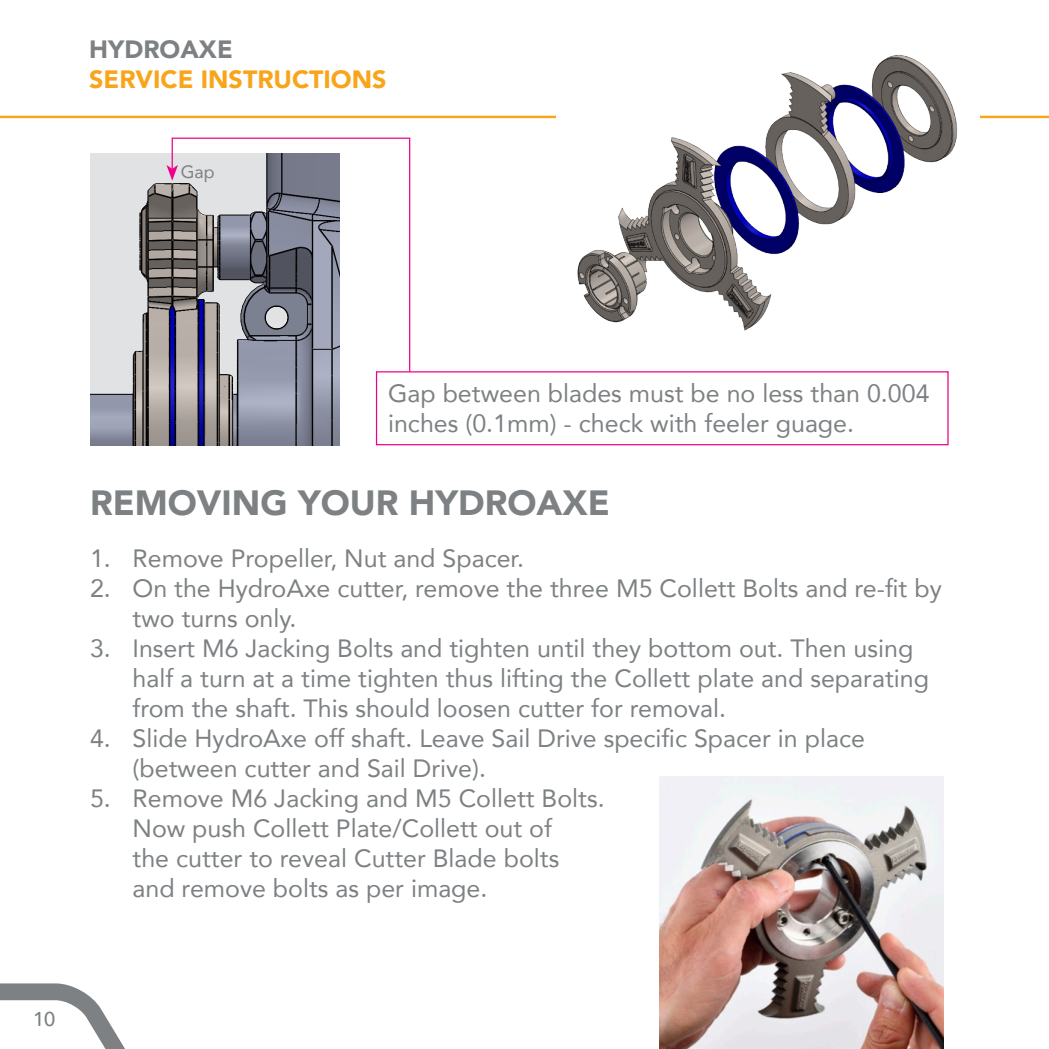
<style>
.page{position:relative;width:1049px;height:1049px;background:#fff}
.page>*{position:absolute;margin:0;border:0;box-sizing:border-box;transform-origin:0 0}
.t1{font:900 35px "Avenir";color:#7d8183}
.t2{font:25px/30px "Avenir";color:#7d8183}
.t3{font:900 25px "Avenir";color:#f9a51b}
.t4{font:900 25px "Avenir";color:#7d8183}
.t5{font:500 20px "Avenir";color:#7d8183}
.t6{font:17.75px "Avenir";color:#7d8183}
</style>
<div class="page">
<hr style="left:0;top:116px;width:1049px;height:2px;background:#f9a51b">
<img style="left:659px;top:776px;width:284px;height:273px">
<img style="left:213px;top:373px;width:127px;height:72px">
<svg style="left:0;top:115px;width:213px;height:934px"></svg>
<div style="left:556px;top:53px;width:423px;height:283px;background:#fff"></div>
<img style="left:577px;top:55px;width:380px;height:276px">
<svg style="left:171px;top:137px;width:240px;height:236px"></svg>
<svg style="left:166px;top:165px;width:12px;height:16px"></svg>
<div style="left:376px;top:371px;width:572px;height:74px;border:1px solid #ed028c"></div>
<p class="t4" style="left:89px;top:28px;width:145px">HYDROAXE</p>
<p class="t3" style="left:89px;top:58px;width:299px">SERVICE INSTRUCTIONS</p>
<p class="t6" style="left:181px;top:157px;width:36px">Gap</p>
<p class="t2" style="left:388px;top:378px;width:543px">Gap between blades must be no less than 0.004 inches (0.1mm) - check with feeler guage.</p>
<p class="t1" style="left:90px;top:473px;width:521px">REMOVING YOUR HYDROAXE</p>
<p class="t2" style="left:90px;top:542px;width:436px">1. Remove Propeller, Nut and Spacer.</p>
<p class="t2" style="left:133px;top:572px;width:811px;text-indent:-43px">2. On the HydroAxe cutter, remove the three M5 Collett Bolts and re-fit by two turns only.</p>
<p class="t2" style="left:133px;top:632px;width:798px;text-indent:-43px">3. Insert M6 Jacking Bolts and tighten until they bottom out. Then using half a turn at a time tighten thus lifting the Collett plate and separating from the shaft. This should loosen cutter for removal.</p>
<p class="t2" style="left:133px;top:722px;width:734px;text-indent:-43px">4. Slide HydroAxe off shaft. Leave Sail Drive specific Spacer in place (between cutter and Sail Drive).</p>
<p class="t2" style="left:90px;top:782px;width:516px">5. Remove M6 Jacking and M5 Collett Bolts.</p>
<p class="t2" style="left:133px;top:812px;width:421px">Now push Collett Plate/Collett out of</p>
<p class="t2" style="left:133px;top:842px;width:428px">the cutter to reveal Cutter Blade bolts</p>
<p class="t2" style="left:133px;top:872px;width:356px">and remove bolts as per image.</p>
<p class="t5" style="left:33px;top:1002px;width:24px">10</p>
</div>
